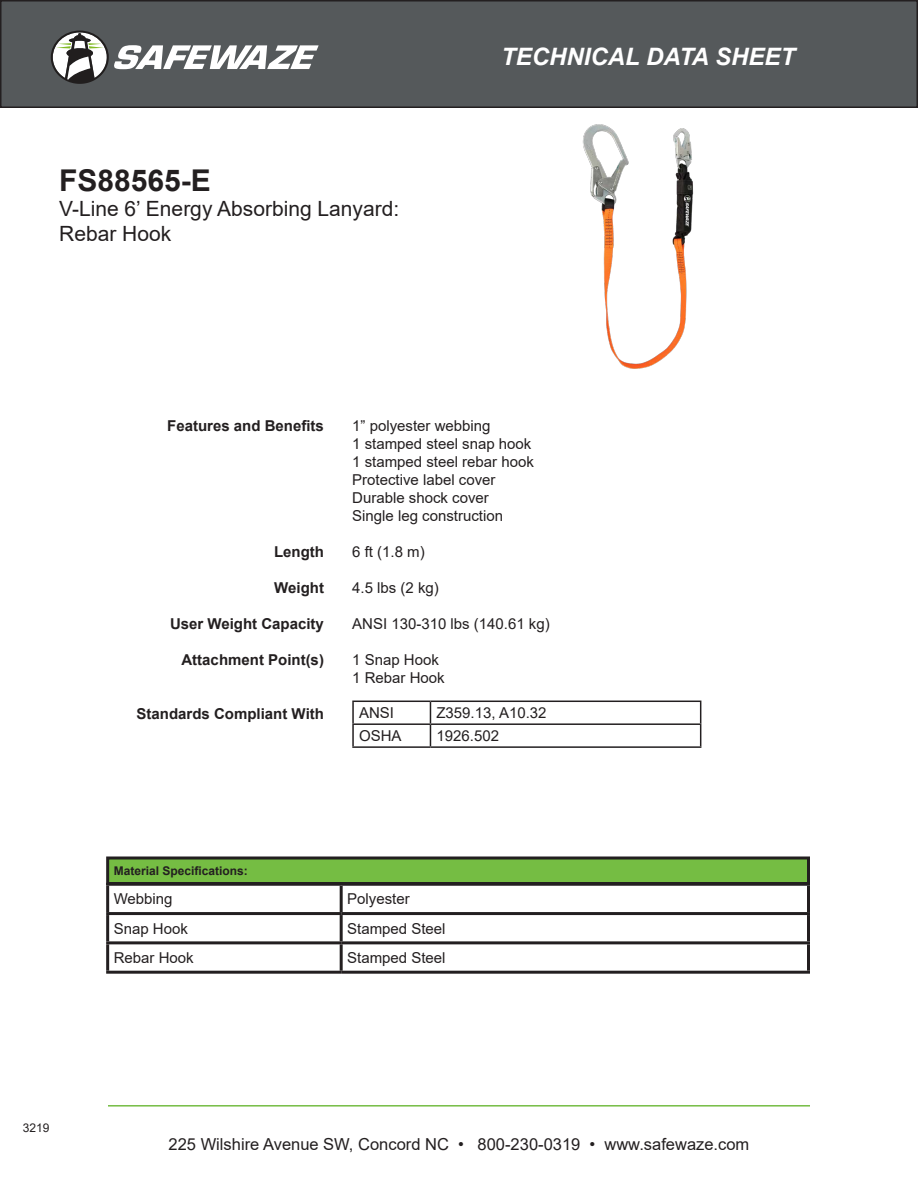
<style>
.page{position:relative;width:918px;height:1188px;background:#fff}
.page>*{position:absolute;margin:0;border:0;box-sizing:border-box;transform-origin:0 0}
.t1{font:700 30px "Arial";color:#231f20}
.t2{font:italic 700 24px "Arial";color:#fff}
.t3{font:21px "Arial";color:#231f20}
.t4{font:16.5px "Arial";color:#231f20}
.t5{font:15px "Arial";color:#231f20}
.t6{font:700 15px "Arial";color:#231f20}
.t7{font:700 12px "Arial";color:#231f20}
.t8{font:12px "Arial";color:#231f20}
</style>
<div class="page">
<div style="left:1px;top:1px;width:916px;height:106px;background:#55595b"></div>
<div style="left:0;top:0;width:918px;height:108px;border:2px solid #231f20"></div>
<svg style="left:51px;top:31px;width:268px;height:53px"></svg>
<hr style="left:108px;top:1105px;width:702px;height:2px;background:#75bd43">
<img style="left:582px;top:124px;width:112px;height:245px">
<hr style="left:106px;top:883px;width:235px;height:3px;background:#231f20">
<hr style="left:106px;top:886px;width:3px;height:26px;background:#231f20">
<hr style="left:341px;top:883px;width:469px;height:3px;background:#231f20">
<hr style="left:340px;top:886px;width:3px;height:26px;background:#231f20">
<hr style="left:807px;top:886px;width:3px;height:26px;background:#231f20">
<hr style="left:106px;top:912px;width:235px;height:3px;background:#231f20">
<hr style="left:106px;top:915px;width:3px;height:26px;background:#231f20">
<hr style="left:341px;top:912px;width:469px;height:3px;background:#231f20">
<hr style="left:340px;top:915px;width:3px;height:26px;background:#231f20">
<hr style="left:807px;top:915px;width:3px;height:26px;background:#231f20">
<hr style="left:106px;top:941px;width:235px;height:3px;background:#231f20">
<hr style="left:106px;top:944px;width:3px;height:27px;background:#231f20">
<hr style="left:341px;top:941px;width:469px;height:3px;background:#231f20">
<hr style="left:340px;top:944px;width:3px;height:27px;background:#231f20">
<hr style="left:807px;top:944px;width:3px;height:27px;background:#231f20">
<hr style="left:106px;top:971px;width:235px;height:3px;background:#231f20">
<hr style="left:341px;top:971px;width:469px;height:3px;background:#231f20">
<div style="left:108px;top:858px;width:700px;height:26px;background:#75bd43"></div>
<div style="left:106px;top:856px;width:704px;height:29px;border:3px solid #231f20"></div>
<hr style="left:352px;top:701px;width:78px;height:1px;background:#231f20">
<hr style="left:352px;top:702px;width:2px;height:21px;background:#231f20">
<hr style="left:430px;top:701px;width:271px;height:1px;background:#231f20">
<hr style="left:352px;top:723px;width:78px;height:2px;background:#231f20">
<hr style="left:352px;top:725px;width:2px;height:21px;background:#231f20">
<hr style="left:430px;top:723px;width:271px;height:2px;background:#231f20">
<svg style="left:430px;top:702px;width:1px;height:44px"></svg>
<svg style="left:700px;top:702px;width:1px;height:44px"></svg>
<hr style="left:352px;top:746px;width:78px;height:2px;background:#231f20">
<hr style="left:430px;top:746px;width:271px;height:2px;background:#231f20">
<p class="t1" style="left:59px;top:159px;width:153px">FS88565-E</p>
<p class="t3" style="left:59px;top:194px;width:342px">V-Line 6’ Energy Absorbing Lanyard:</p>
<p class="t3" style="left:59px;top:219px;width:114px">Rebar Hook</p>
<h2 class="t2" style="left:501px;top:40px;width:295px">TECHNICAL DATA SHEET</h2>
<p class="t8" style="left:23px;top:1119px;width:28px">3219</p>
<p class="t6" style="left:167px;top:416px;width:158px">Features and Benefits</p>
<p class="t6" style="left:274px;top:542px;width:51px">Length</p>
<p class="t6" style="left:274px;top:578px;width:51px">Weight</p>
<p class="t6" style="left:170px;top:614px;width:155px">User Weight Capacity</p>
<p class="t6" style="left:182px;top:650px;width:144px">Attachment Point(s)</p>
<p class="t6" style="left:137px;top:704px;width:189px">Standards Compliant With</p>
<p class="t5" style="left:352px;top:416px;width:140px">1” polyester webbing</p>
<p class="t5" style="left:352px;top:434px;width:181px">1 stamped steel snap hook</p>
<p class="t5" style="left:352px;top:452px;width:183px">1 stamped steel rebar hook</p>
<p class="t5" style="left:352px;top:470px;width:145px">Protective label cover</p>
<p class="t5" style="left:352px;top:488px;width:138px">Durable shock cover</p>
<p class="t5" style="left:352px;top:506px;width:152px">Single leg construction</p>
<p class="t5" style="left:352px;top:542px;width:74px">6 ft (1.8 m)</p>
<p class="t5" style="left:352px;top:578px;width:88px">4.5 lbs (2 kg)</p>
<p class="t5" style="left:352px;top:614px;width:199px">ANSI 130-310 lbs (140.61 kg)</p>
<p class="t5" style="left:352px;top:650px;width:88px">1 Snap Hook</p>
<p class="t5" style="left:352px;top:668px;width:94px">1 Rebar Hook</p>
<p class="t5" style="left:359px;top:703px;width:37px">ANSI</p>
<p class="t5" style="left:436px;top:703px;width:112px">Z359.13, A10.32</p>
<p class="t5" style="left:359px;top:726px;width:44px">OSHA</p>
<p class="t5" style="left:436px;top:726px;width:64px">1926.502</p>
<p class="t7" style="left:114px;top:862px;width:136px">Material Specifications:</p>
<p class="t5" style="left:114px;top:889px;width:60px">Webbing</p>
<p class="t5" style="left:347px;top:889px;width:64px">Polyester</p>
<p class="t5" style="left:114px;top:918px;width:76px">Snap Hook</p>
<p class="t5" style="left:347px;top:918px;width:100px">Stamped Steel</p>
<p class="t5" style="left:114px;top:947px;width:82px">Rebar Hook</p>
<p class="t5" style="left:347px;top:947px;width:100px">Stamped Steel</p>
<p class="t4" style="left:169px;top:1132px;width:582px">225 Wilshire Avenue SW, Concord NC • 800-230-0319 • www.safewaze.com</p>
</div>
